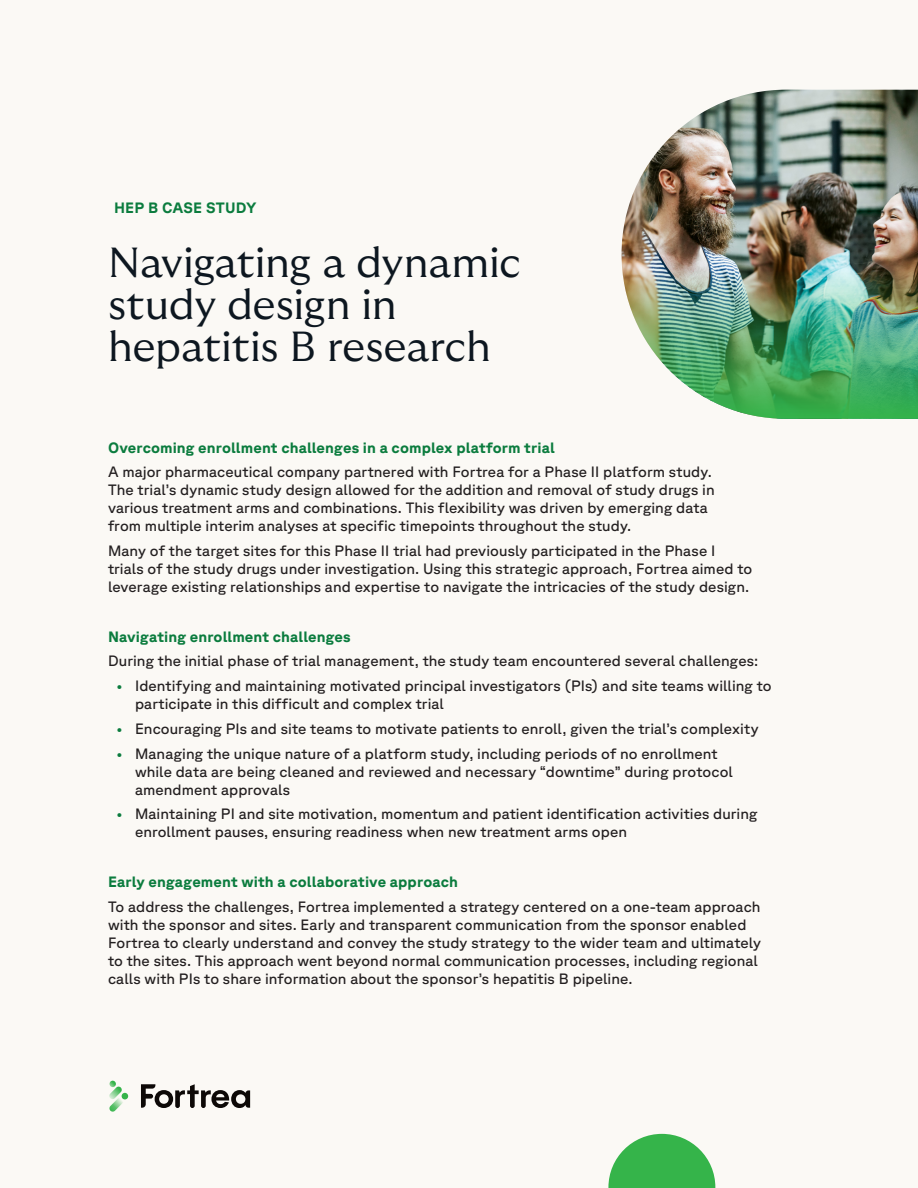
<style>
.page{position:relative;width:918px;height:1188px;background:#fbf9f5}
.page>*{position:absolute;margin:0;border:0;box-sizing:border-box;transform-origin:0 0}
.Headline{font:300 42px/42px "GT Ultra Median";letter-spacing:-.01em;color:#0d1720}
.Body_Copy{font:15px/18px "GT Planar";letter-spacing:.005em;color:#231f20}
.Body_Header_-_Forest{font:700 15px "GT Planar";letter-spacing:.01em;color:#0b7c3e}
.Category_Descriptor{font:700 15px "GT Planar";letter-spacing:.01em;color:#0b7c3e}
.s1{color:#0b7c3e}
</style>
<div class="page">
<svg style="left:141px;top:1084px;width:109px;height:24px"></svg>
<svg style="left:109px;top:1081px;width:20px;height:31px"></svg>
<img style="left:622px;top:90px;width:296px;height:329px">
<svg style="left:608px;top:1134px;width:107px;height:54px"></svg>
<p class="Category_Descriptor" style="left:114px;top:199px;width:144px">HEP B CASE STUDY</p>
<p class="Headline" style="left:108px;top:241px;width:415px">Navigating a dynamic study design in hepatitis B research</p>
<p class="Body_Header_-_Forest" style="left:108px;top:438px;width:448px">Overcoming enrollment challenges in a complex platform trial</p>
<p class="Body_Copy" style="left:108px;top:463px;width:608px">A major pharmaceutical company partnered with Fortrea for a Phase II platform study.<br>The trial’s dynamic study design allowed for the addition and removal of study drugs in various treatment arms and combinations. This flexibility was driven by emerging data from multiple interim analyses at specific timepoints throughout the study.</p>
<p class="Body_Copy" style="left:108px;top:542px;width:646px">Many of the target sites for this Phase II trial had previously participated in the Phase I trials of the study drugs under investigation. Using this strategic approach, Fortrea aimed to leverage existing relationships and expertise to navigate the intricacies of the study design.</p>
<p class="Body_Header_-_Forest" style="left:108px;top:627px;width:244px">Navigating enrollment challenges</p>
<p class="Body_Copy" style="left:108px;top:652px;width:652px">During the initial phase of trial management, the study team encountered several challenges:</p>
<p class="Body_Copy" style="left:135px;top:677px;width:638px;text-indent:-18px"><span class="s1">•</span> Identifying and maintaining motivated principal investigators (PIs) and site teams willing to participate in this difficult and complex trial</p>
<p class="Body_Copy" style="left:117px;top:719px;width:643px"><span class="s1">•</span> Encouraging PIs and site teams to motivate patients to enroll, given the trial’s complexity</p>
<p class="Body_Copy" style="left:135px;top:744px;width:599px;text-indent:-18px"><span class="s1">•</span> Managing the unique nature of a platform study, including periods of no enrollment while data are being cleaned and reviewed and necessary “downtime” during protocol amendment approvals</p>
<p class="Body_Copy" style="left:135px;top:805px;width:624px;text-indent:-18px"><span class="s1">•</span> Maintaining PI and site motivation, momentum and patient identification activities during enrollment pauses, ensuring readiness when new treatment arms open</p>
<p class="Body_Header_-_Forest" style="left:108px;top:873px;width:351px">Early engagement with a collaborative approach</p>
<p class="Body_Copy" style="left:108px;top:897px;width:655px">To address the challenges, Fortrea implemented a strategy centered on a one-team approach with the sponsor and sites. Early and transparent communication from the sponsor enabled Fortrea to clearly understand and convey the study strategy to the wider team and ultimately to the sites. This approach went beyond normal communication processes, including regional calls with PIs to share information about the sponsor’s hepatitis B pipeline.</p>
</div>
